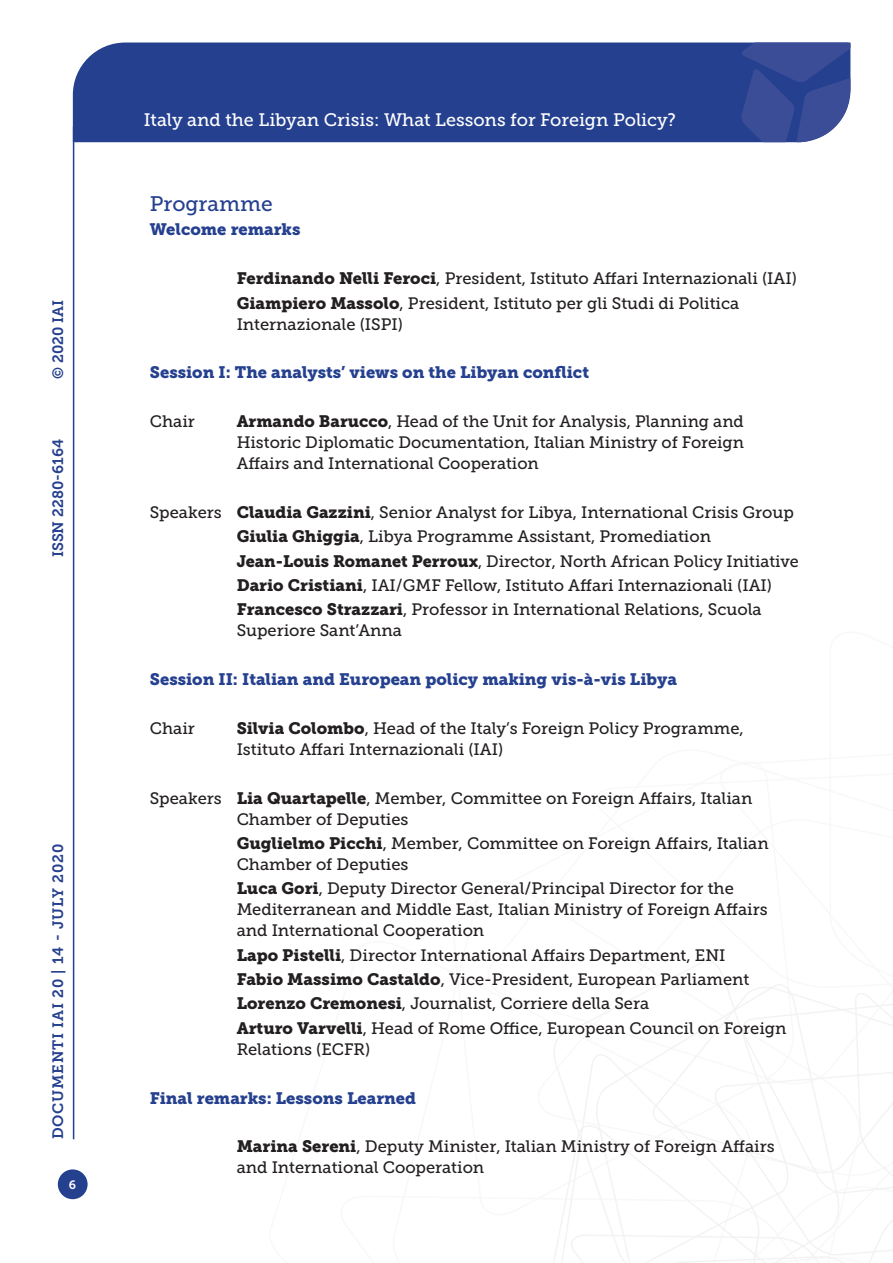
<style>
.page{position:relative;width:893px;height:1263px;background:#fff}
.page>*{position:absolute;margin:0;border:0;box-sizing:border-box;transform-origin:0 0}
.Titolo_paragrafo{font:21px "Museo Slab 500";color:#25408f}
.t1{font:18px "Museo Slab 500";color:#fff}
.Testo{font:16.5px/21px "Museo Slab 500";color:#231f20}
.Testo-2{font:16.5px "Museo Slab 900";color:#25408f}
.t2{font:15px "Museo Slab 700";letter-spacing:.05em;color:#25408f}
.t3{font:15px "Museo Slab 700";color:#25408f}
.t4{font:12px "Museo Slab 700";color:#fff}
.s1{font-family:"Museo Slab 900"}
</style>
<div class="page">
<svg style="left:553px;top:960px;width:340px;height:303px"></svg>
<div style="left:73px;top:43px;width:668px;height:99px;background:#25408f"></div>
<svg style="left:741px;top:43px;width:109px;height:99px;background:#3f529a"></svg>
<div style="left:58px;top:1169px;width:30px;height:30px;background:#25408f;border-radius:50%"></div>
<hr style="left:73px;top:126px;width:1px;height:1013px;background:#25408f">
<p class="t2" style="left:50px;top:379px;width:80px;rotate:-90deg">© 2020 IAI</p>
<p class="t3" style="left:50px;top:557px;width:120px;rotate:-90deg">ISSN 2280-6164</p>
<p class="t2" style="left:50px;top:1139px;width:297px;rotate:-90deg">DOCUMENTI IAI 20 | 14 - JULY 2020</p>
<p class="t4" style="left:69px;top:1178px;width:9px">6</p>
<p class="t1" style="left:144px;top:110px;width:534px">Italy and the Libyan Crisis: What Lessons for Foreign Policy?</p>
<p class="Titolo_paragrafo" style="left:150px;top:192px;width:124px">Programme</p>
<p class="Testo-2" style="left:150px;top:220px;width:152px">Welcome remarks</p>
<p class="Testo" style="left:237px;top:268px;width:562px"><span class="s1">Ferdinando Nelli Feroci</span>, President, Istituto Affari Internazionali (IAI)</p>
<p class="Testo" style="left:237px;top:292px;width:504px"><span class="s1">Giampiero Massolo</span>, President, Istituto per gli Studi di Politica<br>Internazionale (ISPI)</p>
<p class="Testo-2" style="left:150px;top:363px;width:441px">Session I: The analysts’ views on the Libyan conflict</p>
<p class="Testo" style="left:150px;top:411px;width:47px">Chair</p>
<p class="Testo" style="left:237px;top:411px;width:509px;text-align:justify"><span class="s1">Armando Barucco</span>, Head of the Unit for Analysis, Planning and Historic Diplomatic Documentation, Italian Ministry of Foreign Affairs and International Cooperation</p>
<p class="Testo" style="left:150px;top:502px;width:73px">Speakers</p>
<p class="Testo" style="left:237px;top:502px;width:559px"><span class="s1">Claudia Gazzini</span>, Senior Analyst for Libya, International Crisis Group</p>
<p class="Testo" style="left:237px;top:526px;width:476px"><span class="s1">Giulia Ghiggia</span>, Libya Programme Assistant, Promediation</p>
<p class="Testo" style="left:237px;top:550px;width:564px"><span class="s1">Jean-Louis Romanet Perroux</span>, Director, North African Policy Initiative</p>
<p class="Testo" style="left:237px;top:575px;width:537px"><span class="s1">Dario Cristiani</span>, IAI/GMF Fellow, Istituto Affari Internazionali (IAI)</p>
<p class="Testo" style="left:237px;top:599px;width:527px"><span class="s1">Francesco Strazzari</span>, Professor in International Relations, Scuola<br>Superiore Sant’Anna</p>
<p class="Testo-2" style="left:150px;top:670px;width:529px">Session II: Italian and European policy making vis-à-vis Libya</p>
<p class="Testo" style="left:150px;top:718px;width:47px">Chair</p>
<p class="Testo" style="left:237px;top:718px;width:509px"><span class="s1">Silvia Colombo</span>, Head of the Italy’s Foreign Policy Programme,<br>Istituto Affari Internazionali (IAI)</p>
<p class="Testo" style="left:150px;top:787px;width:73px">Speakers</p>
<p class="Testo" style="left:237px;top:787px;width:517px"><span class="s1">Lia Quartapelle</span>, Member, Committee on Foreign Affairs, Italian<br>Chamber of Deputies</p>
<p class="Testo" style="left:237px;top:833px;width:534px"><span class="s1">Guglielmo Picchi</span>, Member, Committee on Foreign Affairs, Italian<br>Chamber of Deputies</p>
<p class="Testo" style="left:237px;top:878px;width:532px"><span class="s1">Luca Gori</span>, Deputy Director General/Principal Director for the<br>Mediterranean and Middle East, Italian Ministry of Foreign Affairs and International Cooperation</p>
<p class="Testo" style="left:237px;top:945px;width:490px"><span class="s1">Lapo Pistelli</span>, Director International Affairs Department, ENI</p>
<p class="Testo" style="left:237px;top:969px;width:514px"><span class="s1">Fabio Massimo Castaldo</span>, Vice-President, European Parliament</p>
<p class="Testo" style="left:237px;top:993px;width:414px"><span class="s1">Lorenzo Cremonesi</span>, Journalist, Corriere della Sera</p>
<p class="Testo" style="left:237px;top:1018px;width:551px"><span class="s1">Arturo Varvelli</span>, Head of Rome Office, European Council on Foreign<br>Relations (ECFR)</p>
<p class="Testo-2" style="left:150px;top:1088px;width:268px">Final remarks: Lessons Learned</p>
<p class="Testo" style="left:237px;top:1136px;width:540px"><span class="s1">Marina Sereni</span>, Deputy Minister, Italian Ministry of Foreign Affairs and International Cooperation</p>
</div>
